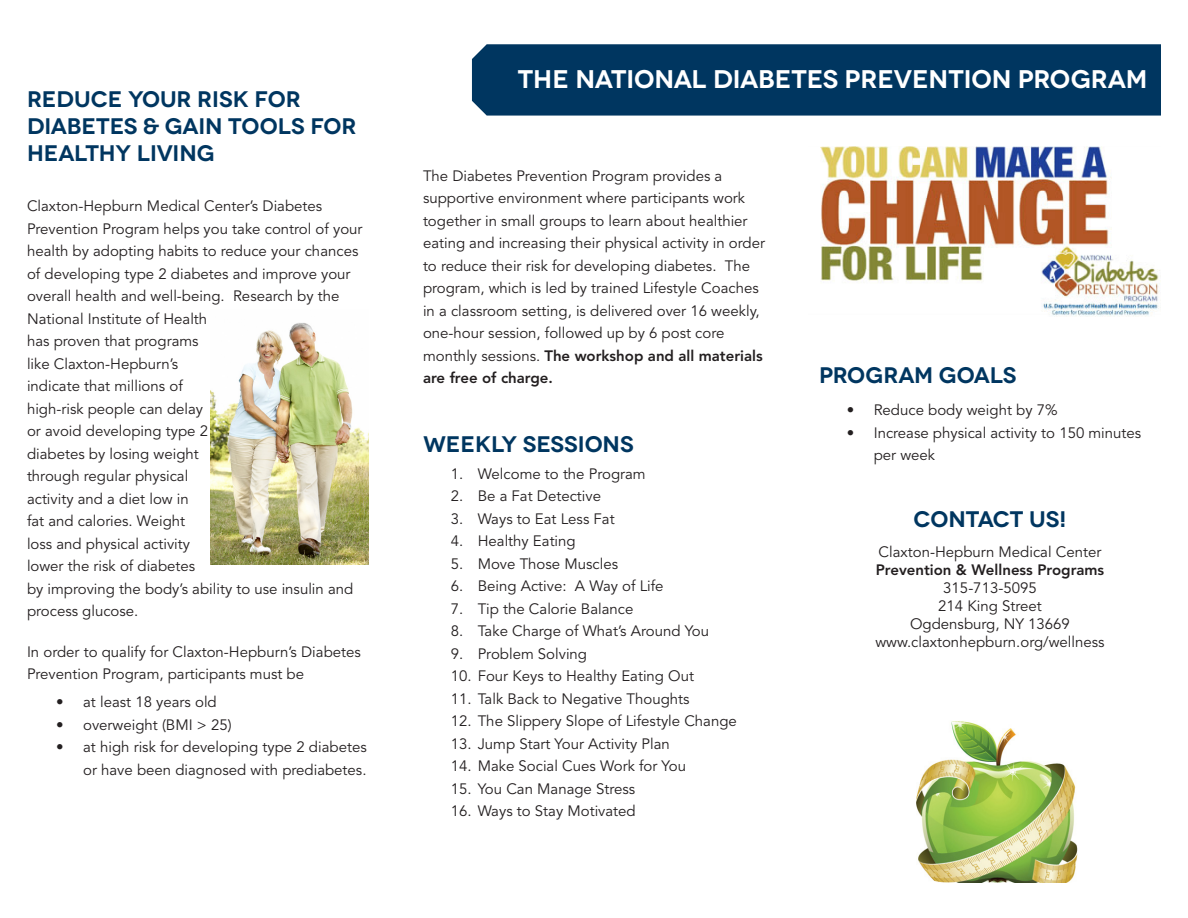
<style>
.page{position:relative;width:1188px;height:918px;background:#fff}
.page>*{position:absolute;margin:0;border:0;box-sizing:border-box;transform-origin:0 0}
.t1{font:600 25.5px "Novecentowide";letter-spacing:-.005em;color:#fff}
.t2{font:600 22.5px/27px "Novecentowide";color:#003660}
.t3{font:15px/22.5px "Avenir LT Std";color:#231f20}
.t4{font:800 15px "Avenir LT Std";color:#231f20}
.s1{font-weight:800}
</style>
<div class="page">
<div style="left:472px;top:44px;width:689px;height:72px;background:#003660"></div>
<img style="left:820px;top:146px;width:341px;height:170px">
<img style="left:211px;top:323px;width:158px;height:242px">
<img style="left:917px;top:721px;width:160px;height:162px">
<h2 class="t2" style="left:27px;top:86px;width:331px">REDUCE YOUR RISK FOR<br>DIABETES &amp; GAIN TOOLS FOR<br>HEALTHY LIVING</h2>
<p class="t3" style="left:27px;top:195px;width:337px">Claxton-Hepburn Medical Center’s Diabetes<br>Prevention Program helps you take control of your health by adopting habits to reduce your chances of developing type 2 diabetes and improve your overall health and well-being. Research by the<br>National Institute of Health<br>has proven that programs<br>like Claxton-Hepburn’s<br>indicate that millions of<br>high-risk people can delay<br>or avoid developing type 2<br>diabetes by losing weight<br>through regular physical<br>activity and a diet low in<br>fat and calories. Weight<br>loss and physical activity<br>lower the risk of diabetes<br>by improving the body’s ability to use insulin and process glucose.</p>
<p class="t3" style="left:27px;top:641px;width:335px">In order to qualify for Claxton-Hepburn’s Diabetes<br>Prevention Program, participants must be</p>
<p class="t3" style="left:56px;top:691px;width:162px">• at least 18 years old</p>
<p class="t3" style="left:56px;top:714px;width:177px">• overweight (BMI &gt; 25)</p>
<p class="t3" style="left:56px;top:736px;width:312px;text-align:right">• at high risk for developing type 2 diabetes or have been diagnosed with prediabetes.</p>
<h1 class="t1" style="left:518px;top:63px;width:631px">THE NATIONAL DIABETES PREVENTION PROGRAM</h1>
<p class="t3" style="left:423px;top:165px;width:344px">The Diabetes Prevention Program provides a supportive environment where participants work together in small groups to learn about healthier eating and increasing their physical activity in order to reduce their risk for developing diabetes. The program, which is led by trained Lifestyle Coaches in a classroom setting, is delivered over 16 weekly, one-hour session, followed up by 6 post core monthly sessions. <span class="s1">The workshop and all materials are free of charge.</span></p>
<h2 class="t2" style="left:423px;top:431px;width:212px">WEEKLY SESSIONS</h2>
<p class="t3" style="left:451px;top:463px;width:197px">1. Welcome to the Program</p>
<p class="t3" style="left:451px;top:485px;width:152px">2. Be a Fat Detective</p>
<p class="t3" style="left:451px;top:508px;width:165px">3. Ways to Eat Less Fat</p>
<p class="t3" style="left:451px;top:530px;width:127px">4. Healthy Eating</p>
<p class="t3" style="left:451px;top:553px;width:169px">5. Move Those Muscles</p>
<p class="t3" style="left:451px;top:575px;width:214px">6. Being Active: A Way of Life</p>
<p class="t3" style="left:451px;top:598px;width:184px">7. Tip the Calorie Balance</p>
<p class="t3" style="left:451px;top:620px;width:260px">8. Take Charge of What’s Around You</p>
<p class="t3" style="left:451px;top:643px;width:138px">9. Problem Solving</p>
<p class="t3" style="left:451px;top:665px;width:245px">10. Four Keys to Healthy Eating Out</p>
<p class="t3" style="left:451px;top:688px;width:240px">11. Talk Back to Negative Thoughts</p>
<p class="t3" style="left:451px;top:710px;width:288px">12. The Slippery Slope of Lifestyle Change</p>
<p class="t3" style="left:451px;top:733px;width:221px">13. Jump Start Your Activity Plan</p>
<p class="t3" style="left:451px;top:755px;width:237px">14. Make Social Cues Work for You</p>
<p class="t3" style="left:451px;top:778px;width:186px">15. You Can Manage Stress</p>
<p class="t3" style="left:451px;top:800px;width:187px">16. Ways to Stay Motivated</p>
<h2 class="t2" style="left:819px;top:362px;width:199px">PROGRAM GOALS</h2>
<p class="t3" style="left:847px;top:399px;width:212px">• Reduce body weight by 7%</p>
<p class="t3" style="left:874px;top:422px;width:269px;text-indent:-27px">• Increase physical activity to 150 minutes per week</p>
<h2 class="t2" style="left:914px;top:506px;width:154px">CONTACT US!</h2>
<p class="t3" style="left:879px;top:541px;width:224px">Claxton-Hepburn Medical Center</p>
<p class="t4" style="left:876px;top:561px;width:230px">Prevention &amp; Wellness Programs</p>
<p class="t3" style="left:875px;top:579px;width:231px;line-height:18px;text-align:center">315-713-5095<br>214 King Street<br>Ogdensburg, NY 13669 www.claxtonhepburn.org/wellness</p>
</div>
